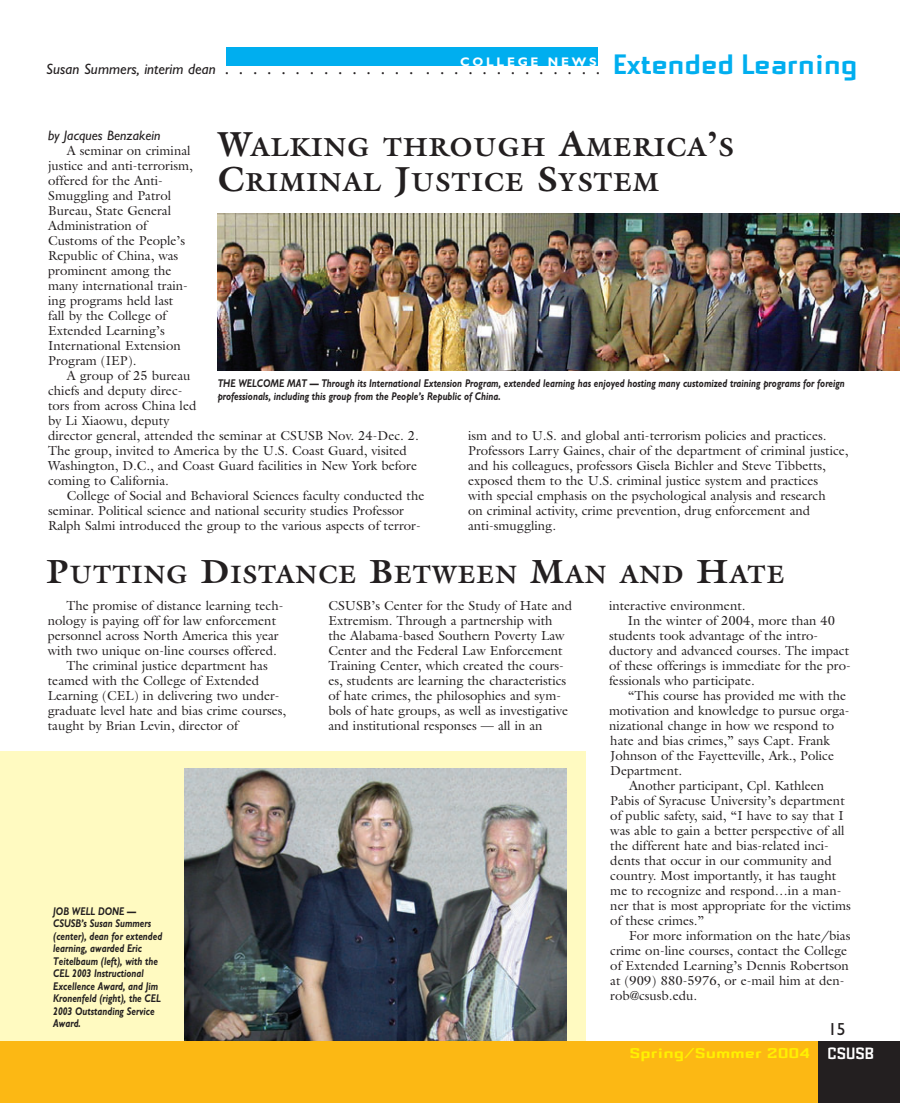
<style>
.page{position:relative;width:900px;height:1103px;background:#fff}
.page>*{position:absolute;margin:0;border:0;box-sizing:border-box;transform-origin:0 0}
.t1{font:700 30px "Drukpa";color:#00aeef;scale:1.2 1}
.t2{font:700 26.25px/35px "Galliard";letter-spacing:.04em;color:#231f20}
.t3{font:700 25.25px "Galliard";letter-spacing:.04em;color:#231f20}
.t4{font:italic 17.5px "M Gill Sans";color:#231f20}
.t5{font:17.5px "M Gill Sans";color:#231f20}
.t6{font:700 15px "Drukpa";color:#fff101;scale:1.5 1}
.t7{font:italic 13.75px "M Gill Sans";color:#231f20}
.t8{font:13.12px/15px "Galliard";color:#231f20}
.t9{font:700 12.5px "M Gill Sans";letter-spacing:.22em;color:#fff}
.t10{font:italic 700 11.25px/12.5px "M Gill Sans";color:#231f20;scale:.8 1}
.s1{font-size:15px}
.s2{font-size:35px}
.s3{font-size:33.75px}
.s4{font-size:17.5px;color:#fff}
</style>
<div class="page">
<div style="left:0;top:751px;width:585px;height:324px;background:#fffac1"></div>
<img style="left:185px;top:768px;width:381px;height:273px">
<div style="left:227px;top:47px;width:371px;height:18px;background:#00aeef"></div>
<img style="left:218px;top:213px;width:682px;height:158px">
<div style="left:0;top:1041px;width:822px;height:61px;background:#fcb814"></div>
<div style="left:819px;top:1041px;width:81px;height:61px;background:#231f20"></div>
<p class="t9" style="left:460px;top:58px;width:138px">COLLEGE NEWS</p>
<h1 class="t1" style="left:613px;top:54px;width:205px">Extended Learning</h1>
<h3 class="t4" style="left:46px;top:62px;width:556px"><span class="s1">Susan Summers, interim dean</span> . . . . . . . . . . . . . . . . . . . . . . . . . . .</h3>
<p class="t7" style="left:48px;top:131px;width:114px">by Jacques Benzakein</p>
<p class="t8" style="left:48px;top:143px;width:146px;text-indent:19px">A seminar on criminal justice and anti-terrorism, offered for the Anti-<br>Smuggling and Patrol<br>Bureau, State General<br>Administration of<br>Customs of the People’s<br>Republic of China, was prominent among the many international train&shy;ing programs held last fall by the College of<br>Extended Learning’s<br>International Extension<br>Program (IEP).</p>
<p class="t8" style="left:48px;top:368px;width:372px;text-indent:19px">A group of 25 bureau<br>chiefs and deputy direc-<br>tors from across China led<br>by Li Xiaowu, deputy<br>director general, attended the seminar at CSUSB Nov. 24-Dec. 2.<br>The group, invited to America by the U.S. Coast Guard, visited Washington, D.C., and Coast Guard facilities in New York before coming to California.</p>
<p class="t8" style="left:48px;top:488px;width:378px;text-indent:19px">College of Social and Behavioral Sciences faculty conducted the seminar. Political science and national security studies Professor<br>Ralph Salmi introduced the group to the various aspects of terror-</p>
<h2 class="t2" style="left:218px;top:130px;width:517px"><span class="s2">W</span>ALKING THROUGH <span class="s2">A</span>MERICA<span class="s2">’</span>S<br><span class="s2">C</span>RIMINAL <span class="s2">J</span>USTICE <span class="s2">S</span>YSTEM</h2>
<p class="t10" style="left:218px;top:378px;width:786px">THE WELCOME MAT — Through its International Extension Program, extended learning has enjoyed hosting many customized training programs for foreign professionals, including this group from the People’s Republic of China.</p>
<p class="t8" style="left:468px;top:428px;width:382px">ism and to U.S. and global anti-terrorism policies and practices.<br>Professors Larry Gaines, chair of the department of criminal justice, and his colleagues, professors Gisela Bichler and Steve Tibbetts, exposed them to the U.S. criminal justice system and practices<br>with special emphasis on the psychological analysis and research<br>on criminal activity, crime prevention, drug enforcement and anti-smuggling.</p>
<h3 class="t3" style="left:47px;top:559px;width:739px"><span class="s3">P</span>UTTING <span class="s3">D</span>ISTANCE <span class="s3">B</span>ETWEEN <span class="s3">M</span>AN AND <span class="s3">H</span>ATE</h3>
<p class="t8" style="left:67px;top:597px;width:218px">The promise of distance learning tech-</p>
<p class="t8" style="left:48px;top:612px;width:230px">nology is paying off for law enforcement</p>
<p class="t8" style="left:48px;top:627px;width:232px">personnel across North America this year</p>
<p class="t8" style="left:48px;top:642px;width:230px">with two unique on-line courses offered.</p>
<p class="t8" style="left:67px;top:657px;width:203px">The criminal justice department has</p>
<p class="t8" style="left:48px;top:672px;width:213px">teamed with the College of Extended</p>
<p class="t8" style="left:48px;top:687px;width:233px">Learning (CEL) in delivering two under-</p>
<p class="t8" style="left:48px;top:702px;width:240px">graduate level hate and bias crime courses,</p>
<p class="t8" style="left:48px;top:717px;width:192px">taught by Brian Levin, director of</p>
<p class="t10" style="left:53px;top:906px;width:138px">JOB WELL DONE —<br>CSUSB’s Susan Summers (center), dean for extended learning, awarded Eric<br>Teitelbaum (left), with the<br>CEL 2003 Instructional<br>Excellence Award, and Jim<br>Kronenfeld (right), the CEL<br>2003 Outstanding Service<br>Award.</p>
<p class="t8" style="left:328px;top:597px;width:245px">CSUSB’s Center for the Study of Hate and Extremism. Through a partnership with the Alabama-based Southern Poverty Law Center and the Federal Law Enforcement Training Center, which created the cours&shy;es, students are learning the characteristics of hate crimes, the philosophies and sym&shy;bols of hate groups, as well as investigative and institutional responses — all in an</p>
<p class="t8" style="left:609px;top:597px;width:138px">interactive environment.</p>
<p class="t8" style="left:628px;top:612px;width:209px">In the winter of 2004, more than 40</p>
<p class="t8" style="left:609px;top:627px;width:211px">students took advantage of the intro-</p>
<p class="t8" style="left:609px;top:642px;width:242px">ductory and advanced courses. The impact</p>
<p class="t8" style="left:609px;top:657px;width:243px">of these offerings is immediate for the pro-</p>
<p class="t8" style="left:609px;top:672px;width:147px">fessionals who participate.</p>
<p class="t8" style="left:628px;top:687px;width:220px">“This course has provided me with the</p>
<p class="t8" style="left:609px;top:702px;width:242px">motivation and knowledge to pursue orga-</p>
<p class="t8" style="left:609px;top:717px;width:227px">nizational change in how we respond to</p>
<p class="t8" style="left:610px;top:732px;width:221px">hate and bias crimes,” says Capt. Frank</p>
<p class="t8" style="left:610px;top:747px;width:225px">Johnson of the Fayetteville, Ark., Police</p>
<p class="t8" style="left:610px;top:762px;width:73px">Department.</p>
<p class="t8" style="left:629px;top:777px;width:197px">Another participant, Cpl. Kathleen</p>
<p class="t8" style="left:610px;top:792px;width:236px">Pabis of Syracuse University’s department</p>
<p class="t8" style="left:610px;top:807px;width:235px">of public safety, said, “I have to say that I</p>
<p class="t8" style="left:610px;top:822px;width:236px">was able to gain a better perspective of all</p>
<p class="t8" style="left:610px;top:837px;width:220px">the different hate and bias-related inci-</p>
<p class="t8" style="left:610px;top:852px;width:223px">dents that occur in our community and</p>
<p class="t8" style="left:610px;top:867px;width:227px">country. Most importantly, it has taught</p>
<p class="t8" style="left:610px;top:882px;width:233px">me to recognize and respond…in a man-</p>
<p class="t8" style="left:610px;top:897px;width:242px">ner that is most appropriate for the victims</p>
<p class="t8" style="left:610px;top:912px;width:96px">of these crimes.”</p>
<p class="t8" style="left:629px;top:927px;width:223px">For more information on the hate/bias</p>
<p class="t8" style="left:610px;top:942px;width:238px">crime on-line courses, contact the College</p>
<p class="t8" style="left:610px;top:957px;width:240px">of Extended Learning’s Dennis Robertson</p>
<p class="t8" style="left:610px;top:972px;width:236px">at (909) 880-5976, or e-mail him at den-</p>
<p class="t8" style="left:610px;top:987px;width:88px">rob@csusb.edu.</p>
<h3 class="t5" style="left:828px;top:1023px;width:19px">15</h3>
<p class="t6" style="left:630px;top:1048px;width:165px">Spring/Summer 2004 <span class="s4">CSUSB</span></p>
</div>
